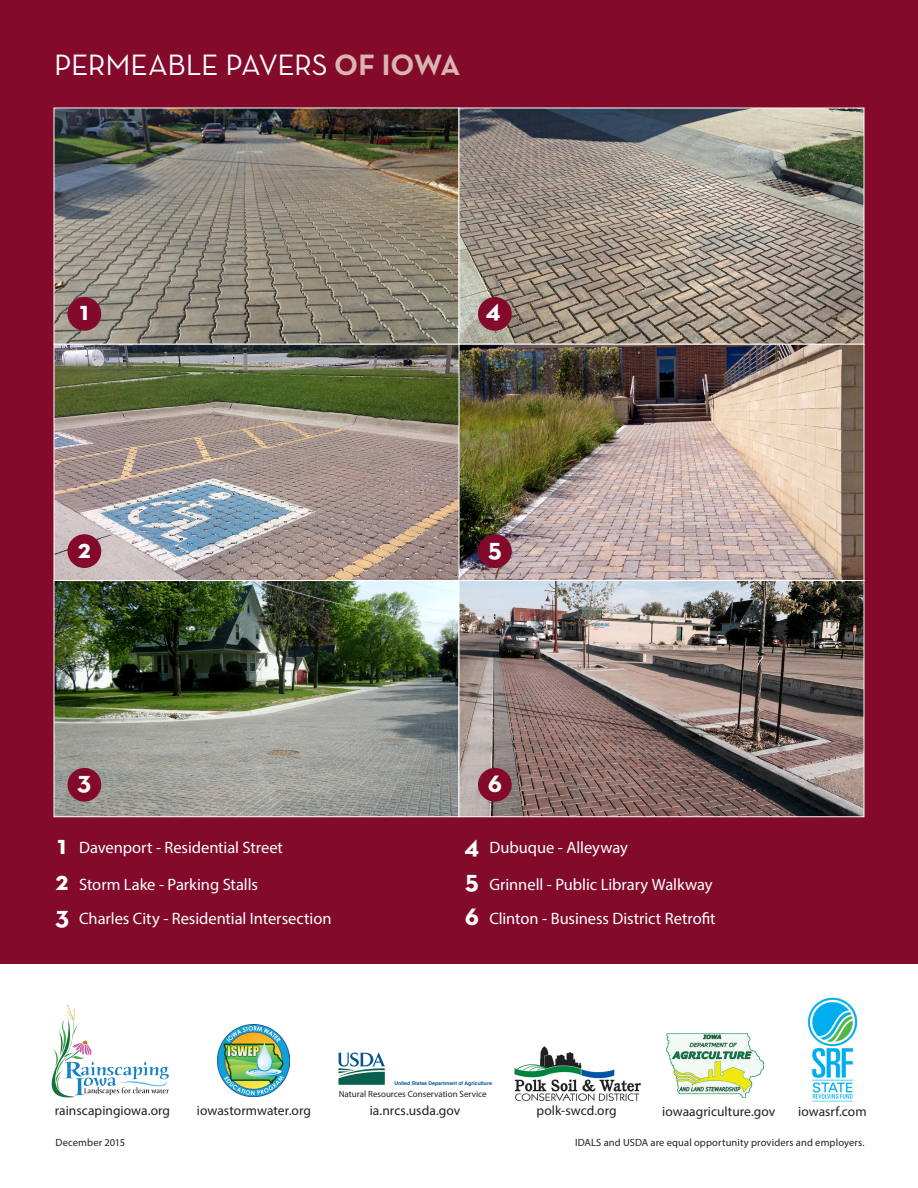
<style>
.page{position:relative;width:918px;height:1188px;background:#fff}
.page>*{position:absolute;margin:0;border:0;box-sizing:border-box;transform-origin:0 0}
.t1{font:30px "Neutra Text";letter-spacing:-.015em;color:#fff}
.t2{font:700 27px "Neutra Text";color:#fff}
.t3{font:16.5px "Myriad Pro";letter-spacing:-.005em;color:#fff}
.t4{font:13.5px "Myriad Pro";color:#231f20}
.t5{font:10.5px "Myriad Pro";letter-spacing:.015em;color:#231f20}
.t6{font:9px "Myriad Pro";color:#231f20}
.t7{font:700 5.1px "Helvetica";color:#05558f}
.s1{font-weight:700;color:#d9b4b0}
</style>
<div class="page">
<div style="left:0;top:0;width:918px;height:963px;background:#830a2b"></div>
<img style="left:808px;top:997px;width:49px;height:104px">
<img style="left:667px;top:1034px;width:96px;height:64px">
<img style="left:218px;top:1024px;width:72px;height:72px">
<img style="left:514px;top:1047px;width:127px;height:54px">
<svg style="left:52px;top:1005px;width:117px;height:92px"></svg>
<svg style="left:338px;top:1052px;width:47px;height:33px"></svg>
<img style="left:56px;top:110px;width:806px;height:705px">
<div style="left:54px;top:108px;width:405px;height:237px;border:1px solid #fff"></div>
<div style="left:459px;top:108px;width:405px;height:237px;border:1px solid #fff"></div>
<div style="left:459px;top:344px;width:405px;height:237px;border:1px solid #fff"></div>
<div style="left:54px;top:580px;width:405px;height:237px;border:1px solid #fff"></div>
<div style="left:459px;top:580px;width:405px;height:237px;border:1px solid #fff"></div>
<div style="left:68px;top:297px;width:33px;height:34px;background:#830a2b;border-radius:50%"></div>
<div style="left:478px;top:297px;width:34px;height:34px;background:#830a2b;border-radius:50%"></div>
<div style="left:68px;top:534px;width:33px;height:34px;background:#830a2b;border-radius:50%"></div>
<div style="left:478px;top:534px;width:34px;height:34px;background:#830a2b;border-radius:50%"></div>
<div style="left:68px;top:768px;width:33px;height:34px;background:#830a2b;border-radius:50%"></div>
<div style="left:478px;top:768px;width:34px;height:34px;background:#830a2b;border-radius:50%"></div>
<p class="t1" style="left:54px;top:47px;width:408px">PERMEABLE PAVERS <span class="s1">OF IOWA</span></p>
<p class="t2" style="left:80px;top:294px;width:10px">1</p>
<p class="t2" style="left:486px;top:292px;width:16px">4</p>
<p class="t2" style="left:78px;top:532px;width:14px">2</p>
<p class="t2" style="left:488px;top:531px;width:15px">5</p>
<p class="t2" style="left:77px;top:764px;width:16px">3</p>
<p class="t2" style="left:488px;top:766px;width:16px">6</p>
<p class="t2" style="left:58px;top:828px;width:10px">1</p>
<p class="t2" style="left:464px;top:828px;width:16px">4</p>
<p class="t2" style="left:56px;top:864px;width:14px">2</p>
<p class="t2" style="left:465px;top:863px;width:15px">5</p>
<p class="t2" style="left:55px;top:899px;width:16px">3</p>
<p class="t2" style="left:465px;top:899px;width:16px">6</p>
<p class="t3" style="left:79px;top:837px;width:205px">Davenport - Residential Street</p>
<p class="t3" style="left:489px;top:837px;width:140px">Dubuque - Alleyway</p>
<p class="t3" style="left:79px;top:874px;width:180px">Storm Lake - Parking Stalls</p>
<p class="t3" style="left:79px;top:908px;width:254px">Charles City - Residential Intersection</p>
<p class="t3" style="left:489px;top:874px;width:225px">Grinnell - Public Library Walkway</p>
<p class="t3" style="left:489px;top:908px;width:228px">Clinton - Business District Retrofit</p>
<p class="t7" style="left:394px;top:1079px;width:99px">United States Department of Agriculture</p>
<p class="t4" style="left:370px;top:1102px;width:92px">ia.nrcs.usda.gov</p>
<p class="t6" style="left:339px;top:1089px;width:150px">Natural Resources Conservation Service</p>
<p class="t4" style="left:55px;top:1102px;width:117px">rainscapingiowa.org</p>
<p class="t4" style="left:197px;top:1102px;width:116px">iowastormwater.org</p>
<p class="t4" style="left:536px;top:1102px;width:82px">polk-swcd.org</p>
<p class="t4" style="left:662px;top:1103px;width:115px">iowaagriculture.gov</p>
<p class="t4" style="left:798px;top:1103px;width:70px">iowasrf.com</p>
<p class="t5" style="left:56px;top:1136px;width:71px">December 2015</p>
<p class="t5" style="left:575px;top:1136px;width:291px">IDALS and USDA are equal opportunity providers and employers.</p>
</div>
